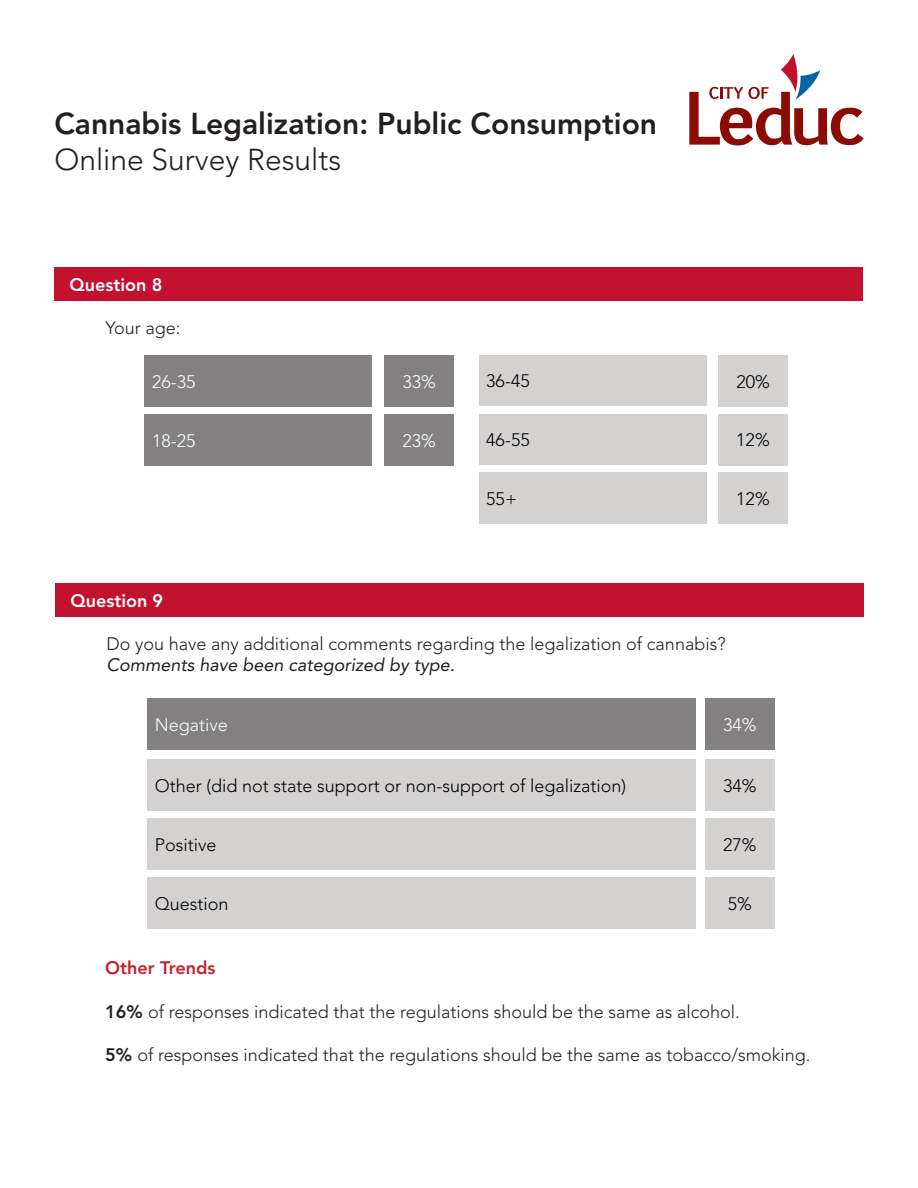
<style>
.page{position:relative;width:918px;height:1188px;background:#fff}
.page>*{position:absolute;margin:0;border:0;box-sizing:border-box;transform-origin:0 0}
.t1{font:800 30px "Avenir LT Std";color:#231f20}
.t2{font:300 30px "Avenir LT Std";color:#231f20}
.t3{font:300 18px/21.6px "Avenir LT Std";color:#231f20}
.t4{font:300 18px "Avenir LT Std";color:#000}
.t5{font:300 18px "Avenir LT Std";color:#fff}
.t6{font:800 18px "Avenir LT Std";color:#fff}
.t7{font:800 18px "Avenir LT Std";color:#c42031}
.s1{font-weight:400;font-style:italic}
.s2{font-weight:800}
</style>
<div class="page">
<div style="left:54px;top:267px;width:808px;height:34px;background:#c31230"></div>
<div style="left:145px;top:355px;width:227px;height:51px;background:#828081"></div>
<div style="left:384px;top:355px;width:70px;height:51px;background:#828081"></div>
<div style="left:145px;top:414px;width:227px;height:51px;background:#828081"></div>
<div style="left:384px;top:414px;width:70px;height:51px;background:#828081"></div>
<div style="left:479px;top:355px;width:228px;height:51px;background:#d4d1d1"></div>
<div style="left:719px;top:355px;width:69px;height:51px;background:#d4d1d1"></div>
<div style="left:479px;top:414px;width:228px;height:51px;background:#d4d1d1"></div>
<div style="left:718px;top:414px;width:70px;height:51px;background:#d4d1d1"></div>
<div style="left:479px;top:473px;width:228px;height:51px;background:#d4d1d1"></div>
<div style="left:718px;top:473px;width:70px;height:51px;background:#d4d1d1"></div>
<svg style="left:689px;top:54px;width:175px;height:91px"></svg>
<div style="left:55px;top:583px;width:808px;height:34px;background:#c31230"></div>
<div style="left:147px;top:699px;width:549px;height:51px;background:#828081"></div>
<div style="left:705px;top:699px;width:70px;height:51px;background:#828081"></div>
<div style="left:147px;top:760px;width:549px;height:51px;background:#d4d1d1"></div>
<div style="left:705px;top:760px;width:70px;height:51px;background:#d4d1d1"></div>
<div style="left:147px;top:819px;width:549px;height:51px;background:#d4d1d1"></div>
<div style="left:705px;top:819px;width:70px;height:51px;background:#d4d1d1"></div>
<div style="left:147px;top:878px;width:549px;height:51px;background:#d4d1d1"></div>
<div style="left:705px;top:878px;width:70px;height:51px;background:#d4d1d1"></div>
<p class="t1" style="left:54px;top:106px;width:604px">Cannabis Legalization: Public Consumption</p>
<p class="t2" style="left:54px;top:142px;width:288px">Online Survey Results</p>
<p class="t6" style="left:69px;top:274px;width:94px">Question 8</p>
<p class="t3" style="left:105px;top:317px;width:77px">Your age:</p>
<p class="t5" style="left:152px;top:371px;width:45px">26-35</p>
<p class="t5" style="left:402px;top:371px;width:35px">33%</p>
<p class="t5" style="left:152px;top:430px;width:45px">18-25</p>
<p class="t5" style="left:402px;top:430px;width:35px">23%</p>
<p class="t4" style="left:486px;top:371px;width:45px">36-45</p>
<p class="t4" style="left:737px;top:371px;width:35px">20%</p>
<p class="t4" style="left:486px;top:429px;width:45px">46-55</p>
<p class="t4" style="left:736px;top:430px;width:35px">12%</p>
<p class="t4" style="left:486px;top:488px;width:32px">55+</p>
<p class="t4" style="left:736px;top:488px;width:35px">12%</p>
<p class="t6" style="left:70px;top:590px;width:94px">Question 9</p>
<p class="t3" style="left:106px;top:633px;width:621px">Do you have any additional comments regarding the legalization of cannabis?<br><span class="s1">Comments have been categorized by type.</span></p>
<p class="t5" style="left:155px;top:714px;width:75px">Negative</p>
<p class="t5" style="left:723px;top:714px;width:35px">34%</p>
<p class="t4" style="left:155px;top:775px;width:473px">Other (did not state support or non-support of legalization)</p>
<p class="t4" style="left:723px;top:775px;width:35px">34%</p>
<p class="t4" style="left:155px;top:834px;width:63px">Positive</p>
<p class="t4" style="left:723px;top:834px;width:35px">27%</p>
<p class="t4" style="left:155px;top:893px;width:75px">Question</p>
<p class="t4" style="left:728px;top:893px;width:26px">5%</p>
<p class="t7" style="left:105px;top:957px;width:112px">Other Trends</p>
<p class="t3" style="left:105px;top:1001px;width:636px"><span class="s2">16%</span> of responses indicated that the regulations should be the same as alcohol.</p>
<p class="t3" style="left:105px;top:1044px;width:707px"><span class="s2">5%</span> of responses indicated that the regulations should be the same as tobacco/smoking.</p>
</div>
